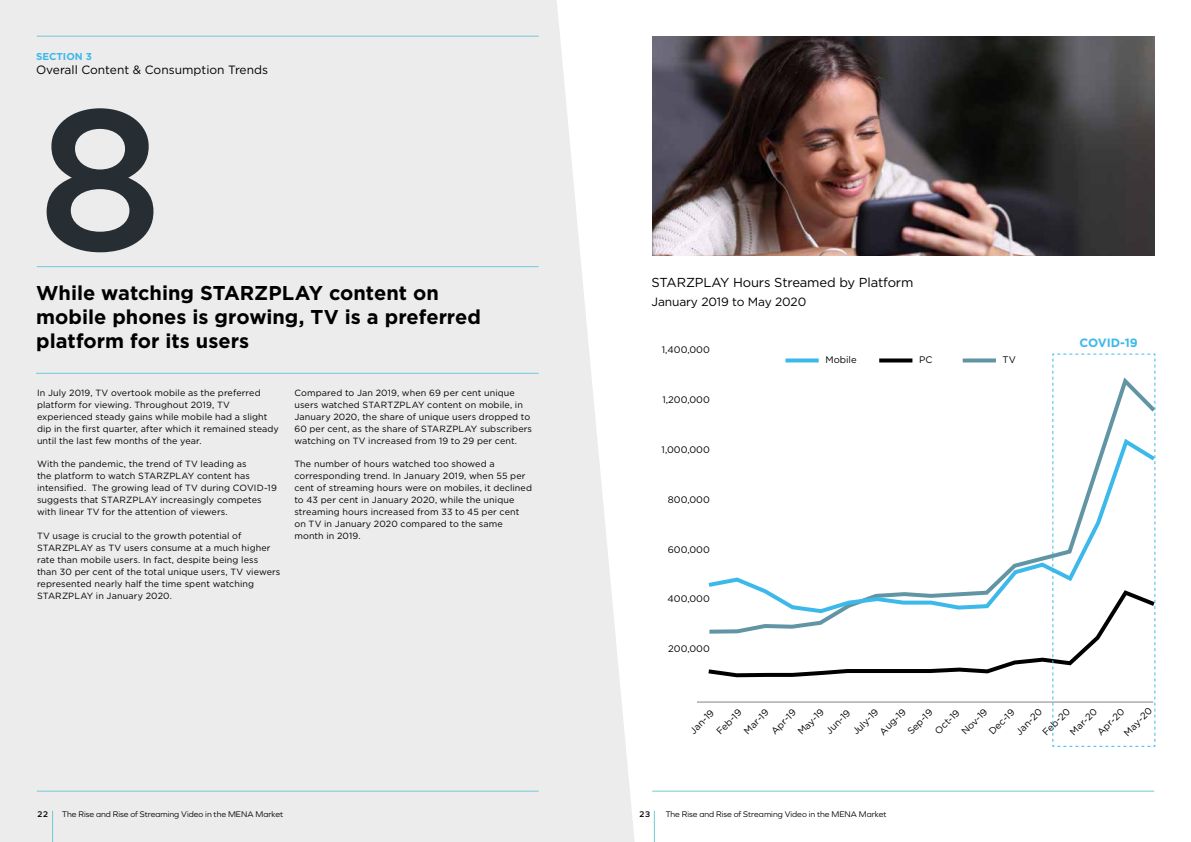
<style>
.page{position:relative;width:1191px;height:842px;background:#fff}
.page>*{position:absolute;margin:0;border:0;box-sizing:border-box;transform-origin:0 0}
.t1{font:500 200px "Gotham";color:#262e33}
.t2{font:700 20px/24px "Gotham";color:#000}
.t3{font:13px "Gotham";letter-spacing:-.01em;color:#000}
.t4{font:12px "Gotham";letter-spacing:-.01em;color:#000}
.t5{font:700 12px "Gotham";color:#3cb9eb}
.t6{font:700 10px "Gotham";color:#3cb9eb}
.t7{font:9.5px "Gotham";color:#000}
.t8{font:9px/12px "Gotham";letter-spacing:.01em;color:#000}
.t9{font:8.5px "Graphie";color:#000}
.t10{font:600 8.5px "Graphie";color:#000}
</style>
<div class="page">
<img style="left:652px;top:36px;width:503px;height:220px">
<div style="left:0;top:0;width:634px;height:842px;background:#ececed"></div>
<hr style="left:36px;top:373px;width:503px;height:1px;background:#6fcbd6">
<hr style="left:697px;top:702px;width:456px;height:1px;background:#808285">
<svg style="left:962px;top:358px;width:34px;height:4px"></svg>
<svg style="left:879px;top:358px;width:33px;height:4px"></svg>
<svg style="left:785px;top:358px;width:33px;height:4px"></svg>
<svg style="left:708px;top:636px;width:448px;height:43px"></svg>
<svg style="left:709px;top:376px;width:447px;height:258px"></svg>
<svg style="left:708px;top:436px;width:448px;height:179px"></svg>
<svg style="left:1052px;top:353px;width:103px;height:394px"></svg>
<hr style="left:37px;top:36px;width:502px;height:1px;background:#6fcbd6">
<hr style="left:37px;top:791px;width:502px;height:1px;background:#6fcbd6">
<hr style="left:652px;top:791px;width:502px;height:1px;background:#6fcbd6">
<hr style="left:37px;top:266px;width:502px;height:1px;background:#6fcbd6">
<hr style="left:654px;top:811px;width:1px;height:31px;background:#6fcbd6">
<hr style="left:52px;top:811px;width:1px;height:31px;background:#6fcbd6">
<p class="t6" style="left:36px;top:49px;width:57px">SECTION 3</p>
<h3 class="t4" style="left:36px;top:62px;width:233px">Overall Content &amp; Consumption Trends</h3>
<h1 class="t1" style="left:37px;top:49px;width:128px">8</h1>
<h2 class="t2" style="left:36px;top:281px;width:446px">While watching STARZPLAY content on mobile phones is growing, TV is a preferred platform for its users</h2>
<p class="t8" style="left:37px;top:386px;width:243px">In July 2019, TV overtook mobile as the preferred platform for viewing. Throughout 2019, TV experienced steady gains while mobile had a slight dip in the first quarter, after which it remained steady until the last few months of the year.</p>
<p class="t8" style="left:37px;top:458px;width:241px">With the pandemic, the trend of TV leading as<br>the platform to watch STARZPLAY content has intensified. The growing lead of TV during COVID-19 suggests that STARZPLAY increasingly competes with linear TV for the attention of viewers.</p>
<p class="t8" style="left:37px;top:529px;width:245px">TV usage is crucial to the growth potential of STARZPLAY as TV users consume at a much higher rate than mobile users. In fact, despite being less than 30 per cent of the total unique users, TV viewers represented nearly half the time spent watching STARZPLAY in January 2020.</p>
<p class="t8" style="left:294px;top:386px;width:239px">Compared to Jan 2019, when 69 per cent unique users watched STARTZPLAY content on mobile, in January 2020, the share of unique users dropped to 60 per cent, as the share of STARZPLAY subscribers watching on TV increased from 19 to 29 per cent.</p>
<p class="t8" style="left:294px;top:458px;width:239px">The number of hours watched too showed a corresponding trend. In January 2019, when 55 per cent of streaming hours were on mobiles, it declined to 43 per cent in January 2020, while the unique streaming hours increased from 33 to 45 per cent on TV in January 2020 compared to the same month in 2019.</p>
<h3 class="t3" style="left:651px;top:274px;width:263px">STARZPLAY Hours Streamed by Platform</h3>
<h3 class="t4" style="left:651px;top:294px;width:156px">January 2019 to May 2020</h3>
<p class="t7" style="left:662px;top:344px;width:50px">1,400,000</p>
<p class="t7" style="left:662px;top:394px;width:49px">1,200,000</p>
<p class="t7" style="left:661px;top:443px;width:50px">1,000,000</p>
<p class="t7" style="left:668px;top:493px;width:43px">800,000</p>
<p class="t7" style="left:668px;top:543px;width:44px">600,000</p>
<p class="t7" style="left:667px;top:593px;width:44px">400,000</p>
<p class="t7" style="left:668px;top:642px;width:43px">200,000</p>
<p class="t7" style="left:825px;top:354px;width:33px">Mobile</p>
<p class="t7" style="left:919px;top:354px;width:15px">PC</p>
<p class="t7" style="left:1002px;top:354px;width:15px">TV</p>
<h3 class="t5" style="left:1079px;top:335px;width:60px">COVID-19</h3>
<p class="t7" style="left:687px;top:728px;width:31px;rotate:-45deg">Jan-19</p>
<p class="t7" style="left:714px;top:728px;width:33px;rotate:-45deg">Feb-19</p>
<p class="t7" style="left:741px;top:728px;width:32px;rotate:-45deg">Mar-19</p>
<p class="t7" style="left:768px;top:728px;width:32px;rotate:-45deg">Apr-19</p>
<p class="t7" style="left:795px;top:729px;width:34px;rotate:-45deg">May-19</p>
<p class="t7" style="left:823px;top:728px;width:32px;rotate:-45deg">Jun-19</p>
<p class="t7" style="left:849px;top:729px;width:34px;rotate:-45deg">July-19</p>
<p class="t7" style="left:877px;top:729px;width:34px;rotate:-45deg">Aug-19</p>
<p class="t7" style="left:904px;top:728px;width:33px;rotate:-45deg">Sep-19</p>
<p class="t7" style="left:932px;top:728px;width:32px;rotate:-45deg">Oct-19</p>
<p class="t7" style="left:959px;top:729px;width:33px;rotate:-45deg">Nov-19</p>
<p class="t7" style="left:986px;top:728px;width:33px;rotate:-45deg">Dec-19</p>
<p class="t7" style="left:1013px;top:729px;width:34px;rotate:-45deg">Jan-20</p>
<p class="t7" style="left:1039px;top:729px;width:36px;rotate:-45deg">Feb-20</p>
<p class="t7" style="left:1067px;top:729px;width:35px;rotate:-45deg">Mar-20</p>
<p class="t7" style="left:1094px;top:729px;width:36px;rotate:-45deg">Apr-20</p>
<p class="t7" style="left:1121px;top:730px;width:37px;rotate:-45deg">May-20</p>
<p class="t10" style="left:37px;top:809px;width:13px">22</p>
<p class="t9" style="left:62px;top:809px;width:222px">The Rise and Rise of Streaming Video in the MENA Market</p>
<p class="t10" style="left:639px;top:809px;width:13px">23</p>
<p class="t9" style="left:665px;top:809px;width:222px">The Rise and Rise of Streaming Video in the MENA Market</p>
</div>
